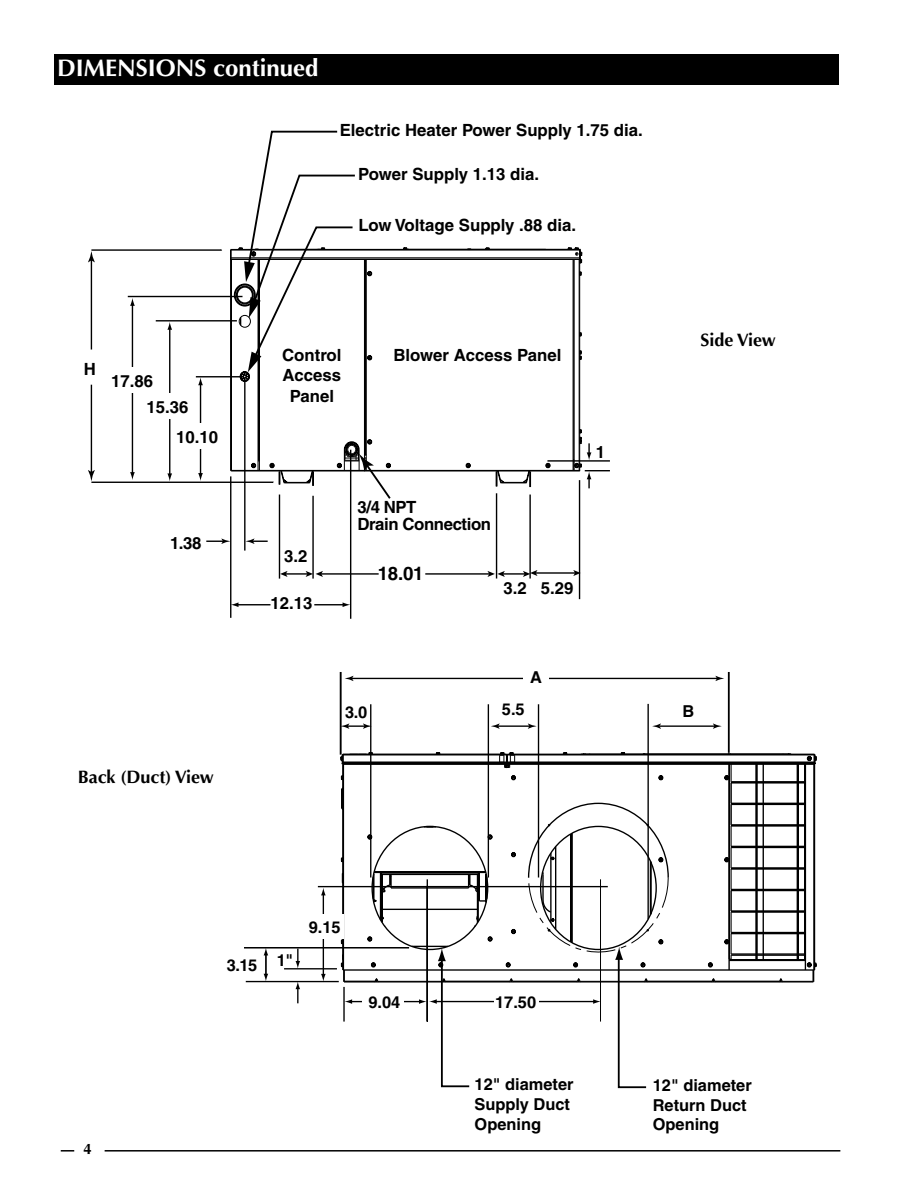
<style>
.page{position:relative;width:918px;height:1188px;background:#fff}
.page>*{position:absolute;margin:0;border:0;box-sizing:border-box;transform-origin:0 0}
.t1{font:700 24px "Optima";color:#fff}
.t2{font:700 18.75px "Helvetica";color:#000}
.t3{font:700 18px "Optima";color:#000}
.t4{font:700 16.8px/20.2px "Helvetica";color:#000;text-align:center}
.t5{font:700 16.8px/16.8px "Helvetica";letter-spacing:-.025em;color:#000}
.t6{font:700 16.35px/19.6px "Helvetica";color:#000}
.t7{font:700 15px "Optima";color:#000}
</style>
<div class="page">
<svg style="left:61px;top:1150px;width:13px;height:2px"></svg>
<hr style="left:105px;top:1150px;width:735px;height:2px;background:#000">
<hr style="left:230px;top:476px;width:1px;height:142px;background:#000">
<hr style="left:579px;top:480px;width:1px;height:119px;background:#000">
<hr style="left:350px;top:450px;width:1px;height:169px;background:#000">
<hr style="left:237px;top:604px;width:33px;height:1px;background:#000">
<svg style="left:231px;top:602px;width:7px;height:5px"></svg>
<hr style="left:314px;top:604px;width:30px;height:1px;background:#000">
<svg style="left:343px;top:602px;width:7px;height:5px"></svg>
<hr style="left:244px;top:381px;width:2px;height:170px;background:#000">
<svg style="left:245px;top:538px;width:23px;height:6px"></svg>
<svg style="left:206px;top:538px;width:24px;height:6px"></svg>
<hr style="left:279px;top:495px;width:1px;height:84px;background:#000">
<hr style="left:312px;top:496px;width:2px;height:83px;background:#000">
<hr style="left:496px;top:493px;width:1px;height:86px;background:#000">
<hr style="left:529px;top:495px;width:2px;height:84px;background:#000">
<hr style="left:285px;top:573px;width:23px;height:2px;background:#000">
<svg style="left:280px;top:571px;width:8px;height:6px"></svg>
<hr style="left:503px;top:573px;width:22px;height:2px;background:#000">
<hr style="left:321px;top:573px;width:58px;height:2px;background:#000">
<hr style="left:425px;top:573px;width:65px;height:2px;background:#000">
<svg style="left:487px;top:571px;width:18px;height:6px"></svg>
<svg style="left:306px;top:571px;width:17px;height:6px"></svg>
<hr style="left:535px;top:572px;width:40px;height:2px;background:#000">
<svg style="left:573px;top:570px;width:8px;height:6px"></svg>
<svg style="left:523px;top:570px;width:14px;height:7px"></svg>
<svg style="left:88px;top:130px;width:522px;height:371px"></svg>
<hr style="left:231px;top:470px;width:349px;height:1px;background:#000">
<hr style="left:246px;top:981px;width:93px;height:1px;background:#000">
<hr style="left:284px;top:968px;width:53px;height:1px;background:#000">
<hr style="left:370px;top:704px;width:1px;height:174px;background:#000">
<hr style="left:488px;top:704px;width:1px;height:174px;background:#000">
<hr style="left:538px;top:704px;width:1px;height:174px;background:#000">
<hr style="left:340px;top:672px;width:2px;height:83px;background:#000">
<svg style="left:341px;top:723px;width:31px;height:6px"></svg>
<hr style="left:497px;top:725px;width:33px;height:2px;background:#000">
<svg style="left:528px;top:723px;width:9px;height:6px"></svg>
<svg style="left:491px;top:723px;width:9px;height:6px"></svg>
<svg style="left:296px;top:982px;width:4px;height:21px"></svg>
<svg style="left:296px;top:949px;width:4px;height:20px"></svg>
<hr style="left:244px;top:947px;width:165px;height:1px;background:#000">
<hr style="left:265px;top:954px;width:2px;height:21px;background:#000">
<svg style="left:264px;top:974px;width:4px;height:7px"></svg>
<svg style="left:264px;top:948px;width:4px;height:7px"></svg>
<svg style="left:317px;top:753px;width:500px;height:336px"></svg>
<hr style="left:647px;top:704px;width:2px;height:153px;background:#000">
<hr style="left:728px;top:672px;width:2px;height:81px;background:#000">
<hr style="left:352px;top:678px;width:368px;height:1px;background:#000">
<svg style="left:715px;top:676px;width:9px;height:5px"></svg>
<svg style="left:345px;top:676px;width:9px;height:5px"></svg>
<div style="left:523px;top:670px;width:26px;height:17px;background:#fff"></div>
<hr style="left:659px;top:725px;width:58px;height:2px;background:#000">
<svg style="left:713px;top:723px;width:9px;height:6px"></svg>
<svg style="left:652px;top:723px;width:9px;height:6px"></svg>
<div style="left:54px;top:55px;width:785px;height:30px;background:#000"></div>
<h1 class="t1" style="left:57px;top:54px;width:263px">DIMENSIONS continued</h1>
<p class="t4" style="left:340px;top:120px;width:304px">Electric Heater Power Supply 1.75 dia.</p>
<p class="t4" style="left:358px;top:164px;width:182px">Power Supply 1.13 dia.</p>
<p class="t4" style="left:358px;top:215px;width:219px">Low Voltage Supply .88 dia.</p>
<p class="t4" style="left:84px;top:359px;width:14px">H</p>
<p class="t4" style="left:146px;top:368px;width:44px;line-height:25.8px;text-align:left;text-indent:-35px">17.86<br>15.36</p>
<p class="t4" style="left:176px;top:426px;width:44px">10.10</p>
<p class="t4" style="left:170px;top:532px;width:33px">1.38</p>
<p class="t3" style="left:78px;top:766px;width:138px">Back (Duct) View</p>
<p class="t4" style="left:282px;top:345px;width:61px">Control<br>Access<br>Panel</p>
<p class="t4" style="left:393px;top:345px;width:170px">Blower Access Panel</p>
<p class="t4" style="left:284px;top:546px;width:25px">3.2</p>
<p class="t4" style="left:270px;top:593px;width:44px">12.13</p>
<p class="t5" style="left:358px;top:498px;width:135px">3/4 NPT<br>Drain Connection</p>
<p class="t2" style="left:378px;top:561px;width:47px">18.01</p>
<p class="t4" style="left:504px;top:577px;width:71px">3.2 5.29</p>
<p class="t4" style="left:596px;top:442px;width:11px">1</p>
<p class="t6" style="left:530px;top:667px;width:13px">A</p>
<p class="t6" style="left:345px;top:702px;width:23px">3.0</p>
<p class="t6" style="left:502px;top:699px;width:24px">5.5</p>
<p class="t3" style="left:700px;top:329px;width:77px">Side View</p>
<p class="t6" style="left:682px;top:701px;width:13px">B</p>
<p class="t7" style="left:83px;top:1140px;width:10px">4</p>
<p class="t6" style="left:227px;top:956px;width:32px">3.15</p>
<p class="t6" style="left:277px;top:950px;width:18px">1"</p>
<p class="t6" style="left:309px;top:918px;width:33px">9.15</p>
<p class="t6" style="left:368px;top:992px;width:33px">9.04</p>
<p class="t6" style="left:495px;top:992px;width:43px">17.50</p>
<p class="t6" style="left:475px;top:1074px;width:100px">12" diameter<br>Supply Duct<br>Opening</p>
<p class="t6" style="left:653px;top:1075px;width:100px">12" diameter<br>Return Duct<br>Opening</p>
</div>
